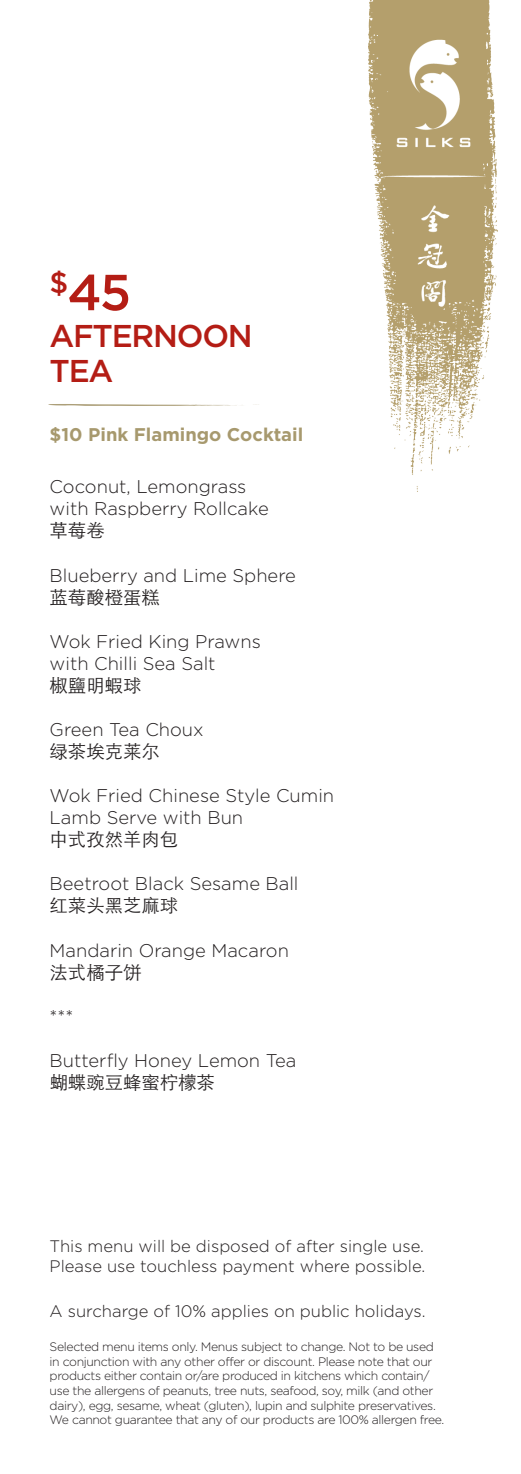
<style>
.page{position:relative;width:521px;height:1474px;background:#fff}
.page>*{position:absolute;margin:0;border:0;box-sizing:border-box;transform-origin:0 0}
.t1{font:500 50.57px "Gotham";color:#b41d15}
.t2{font:500 31.5px/35px "Gotham";letter-spacing:-.04em;color:#b41d15}
.t3{font:300 18.38px/22.1px "Gotham";color:#231f20}
.t4{font:300 18.38px "ST Heiti TC";color:#231f20}
.t5{font:700 18.38px "Gotham";color:#a7996e}
.t6{font:300 16.62px/19.9px "Gotham";color:#231f20}
.t7{font:300 12.25px/14.7px "Gotham";letter-spacing:-.03em;color:#231f20}
</style>
<div class="page">
<img style="left:368px;top:0;width:130px;height:491px">
<svg style="left:48px;top:404px;width:195px;height:2px"></svg>
<p class="t1" style="left:50px;top:263px;width:83px"><sup>$</sup>45</p>
<p class="t2" style="left:50px;top:318px;width:205px">AFTERNOON<br>TEA</p>
<p class="t5" style="left:50px;top:422px;width:255px">$10 Pink Flamingo Cocktail</p>
<p class="t3" style="left:50px;top:475px;width:221px">Coconut, Lemongrass with Raspberry Rollcake</p>
<p class="t4" style="left:50px;top:515px;width:57px">草莓卷</p>
<p class="t3" style="left:50px;top:564px;width:248px">Blueberry and Lime Sphere</p>
<p class="t4" style="left:50px;top:581px;width:112px">蓝莓酸橙蛋糕</p>
<p class="t3" style="left:50px;top:630px;width:213px">Wok Fried King Prawns with Chilli Sea Salt</p>
<p class="t4" style="left:50px;top:669px;width:93px">椒鹽明蝦球</p>
<p class="t3" style="left:50px;top:718px;width:156px">Green Tea Choux</p>
<p class="t4" style="left:50px;top:735px;width:112px">绿茶埃克莱尔</p>
<p class="t3" style="left:50px;top:784px;width:286px">Wok Fried Chinese Style Cumin</p>
<p class="t3" style="left:50px;top:806px;width:195px">Lamb Serve with Bun</p>
<p class="t4" style="left:50px;top:823px;width:130px">中式孜然羊肉包</p>
<p class="t3" style="left:50px;top:872px;width:250px">Beetroot Black Sesame Ball</p>
<p class="t4" style="left:50px;top:889px;width:130px">红菜头黑芝麻球</p>
<p class="t3" style="left:50px;top:938px;width:241px">Mandarin Orange Macaron</p>
<p class="t4" style="left:50px;top:956px;width:93px">法式橘子饼</p>
<p class="t3" style="left:50px;top:1005px;width:25px">***</p>
<p class="t3" style="left:50px;top:1049px;width:248px">Butterfly Honey Lemon Tea</p>
<p class="t4" style="left:50px;top:1066px;width:167px">蝴蝶豌豆蜂蜜柠檬茶</p>
<p class="t6" style="left:50px;top:1235px;width:377px">This menu will be disposed of after single use.<br>Please use touchless payment where possible.</p>
<p class="t6" style="left:50px;top:1300px;width:377px">A surcharge of 10% applies on public holidays.</p>
<p class="t7" style="left:50px;top:1338px;width:396px">Selected menu items only. Menus subject to change. Not to be used in conjunction with any other offer or discount. Please note that our products either contain or/are produced in kitchens which contain/ use the allergens of peanuts, tree nuts, seafood, soy, milk (and other dairy), egg, sesame, wheat (gluten), lupin and sulphite preservatives.<br>We cannot guarantee that any of our products are 100% allergen free.</p>
</div>
